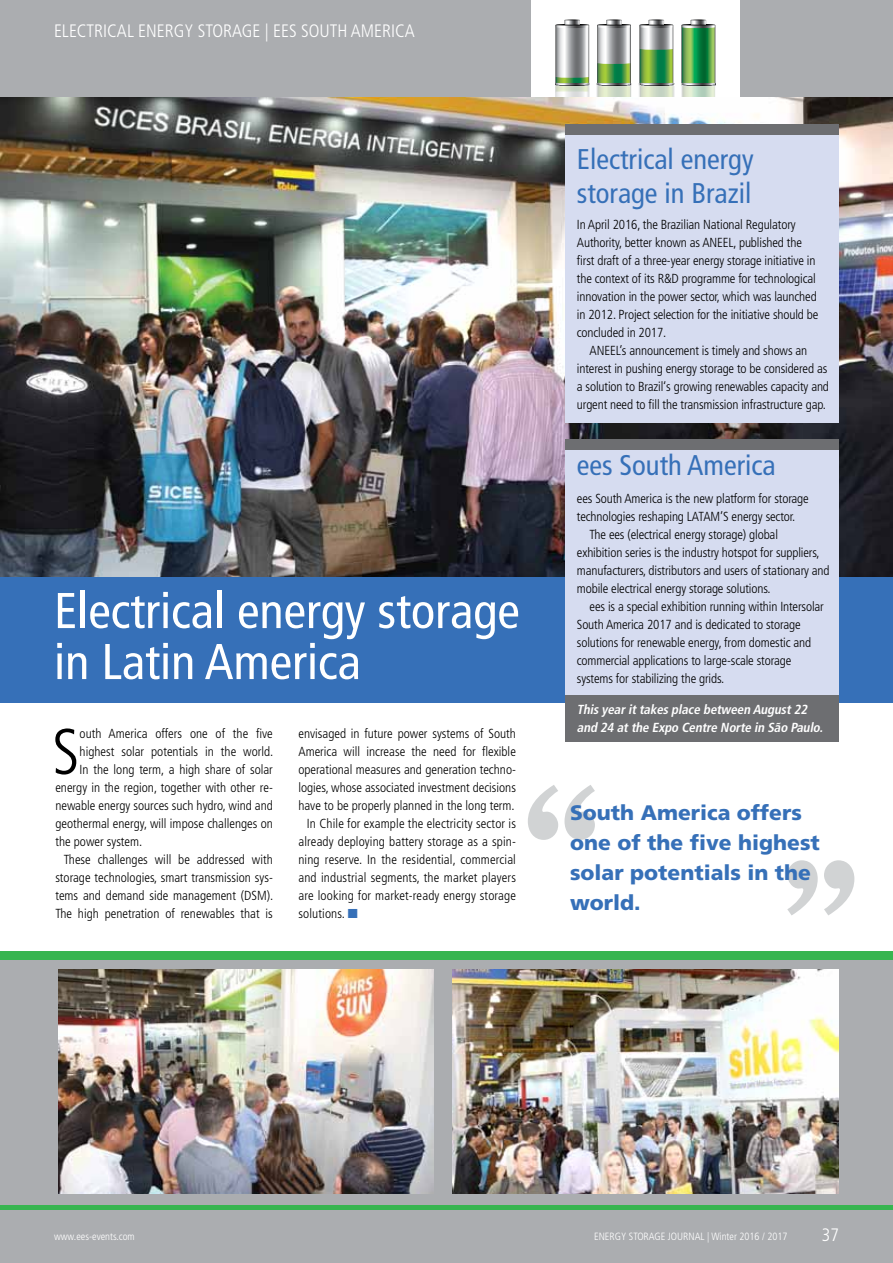
<style>
.page{position:relative;width:893px;height:1263px;background:#fff}
.page>*{position:absolute;margin:0;border:0;box-sizing:border-box;transform-origin:0 0}
.t1{font:700 153.45px "New Century Schlbk LT Std";color:#d1d3d4}
.t2{font:300 condensed 64.65px "Frutiger LT Std";color:#000}
.t3{font:condensed 50.25px/51px "Frutiger LT Std";color:#fff}
.t4{font:condensed 28.5px/34.5px "Frutiger LT Std";color:#3670b8}
.t5{font:900 21px/30px "Frutiger LT Std";color:#3670b8}
.t6{font:300 condensed 18px "Frutiger LT Std";color:#fff}
.t7{font:300 condensed 13.2px/18px "Frutiger LT Std";letter-spacing:-.01em;color:#000}
.t8{font:300 condensed 13.2px "Frutiger LT Std";letter-spacing:.01em;color:#000}
.t9{font:italic 700 condensed 13.2px/18px "Frutiger LT Std";color:#fff}
.t10{font:300 condensed 10.5px "Frutiger LT Std";color:#fff}
.s1{color:#3670b8}
</style>
<div class="page">
<div style="left:0;top:1205px;width:893px;height:58px;background:#abadb0"></div>
<div style="left:0;top:1199px;width:893px;height:11px;background:#37b550"></div>
<div style="left:0;top:0;width:893px;height:98px;background:#abadb0"></div>
<svg style="left:531px;top:0;width:209px;height:98px;background:#f7f9f6"></svg>
<svg style="left:555px;top:20px;width:34px;height:66px"></svg>
<svg style="left:597px;top:20px;width:34px;height:66px;background:#93a890"></svg>
<svg style="left:639px;top:20px;width:34px;height:66px;background:#7fa478"></svg>
<svg style="left:681px;top:20px;width:34px;height:66px;background:#539b5c"></svg>
<img style="left:0;top:98px;width:893px;height:479px">
<div style="left:0;top:951px;width:893px;height:254px;background:#abadb0"></div>
<div style="left:0;top:577px;width:893px;height:126px;background:#3670b8"></div>
<img style="left:453px;top:969px;width:386px;height:224px">
<img style="left:58px;top:969px;width:376px;height:224px">
<div style="left:0;top:951px;width:893px;height:9px;background:#37b550"></div>
<div style="left:566px;top:440px;width:273px;height:296px;background:#d6dcf0"></div>
<div style="left:566px;top:135px;width:273px;height:287px;background:#d6dcf0"></div>
<div style="left:566px;top:124px;width:273px;height:11px;background:#6d6e71"></div>
<div style="left:566px;top:440px;width:273px;height:10px;background:#6d6e71"></div>
<div style="left:566px;top:695px;width:273px;height:47px;background:#6d6e71"></div>
<h3 class="t6" style="left:265px;top:20px;width:101px">(EES) | E ROPE</h3>
<h3 class="t6" style="left:54px;top:20px;width:362px">ELECTRICAL ENERGY STORAGE | EES SOUTH AMERICA</h3>
<h3 class="t4" style="left:577px;top:142px;width:178px">Electrical energy storage in Brazil</h3>
<p class="t7" style="left:577px;top:215px;width:243px">In April 2016, the Brazilian National Regulatory Authority, better known as ANEEL, published the first draft of a three-year energy storage initiative in the context of its R&amp;D programme for technological innovation in the power sector, which was launched in 2012. Project selection for the initiative should be concluded in 2017.</p>
<p class="t7" style="left:577px;top:341px;width:254px;text-indent:13px">ANEEL’s announcement is timely and shows an interest in pushing energy storage to be considered as a solution to Brazil‘s growing renewables capacity and urgent need to fill the transmission infrastructure gap.</p>
<h3 class="t3" style="left:54px;top:585px;width:467px">Electrical energy storage in Latin America</h3>
<h2 class="t2" style="left:52px;top:715px;width:29px">S</h2>
<p class="t7" style="left:80px;top:725px;width:195px">outh America offers one of the five</p>
<p class="t7" style="left:80px;top:743px;width:195px">highest solar potentials in the world.</p>
<p class="t7" style="left:80px;top:761px;width:195px">In the long term, a high share of solar</p>
<p class="t7" style="left:55px;top:779px;width:219px">energy in the region, together with other re-</p>
<p class="t7" style="left:55px;top:797px;width:219px">newable energy sources such hydro, wind and</p>
<p class="t7" style="left:55px;top:815px;width:219px">geothermal energy, will impose challenges on</p>
<p class="t7" style="left:55px;top:833px;width:89px">the power system.</p>
<p class="t7" style="left:64px;top:851px;width:211px">These challenges will be addressed with</p>
<p class="t7" style="left:55px;top:869px;width:219px">storage technologies, smart transmission sys-</p>
<p class="t7" style="left:55px;top:887px;width:220px">tems and demand side management (DSM).</p>
<p class="t7" style="left:55px;top:905px;width:219px">The high penetration of renewables that is</p>
<p class="t7" style="left:298px;top:725px;width:219px">envisaged in future power systems of South</p>
<p class="t7" style="left:298px;top:743px;width:219px">America will increase the need for flexible</p>
<p class="t7" style="left:298px;top:761px;width:219px">operational measures and generation techno-</p>
<p class="t7" style="left:298px;top:779px;width:219px">logies, whose associated investment decisions</p>
<p class="t7" style="left:298px;top:797px;width:218px">have to be properly planned in the long term.</p>
<p class="t8" style="left:307px;top:816px;width:211px">In Chile for example the electricity sector is</p>
<p class="t8" style="left:298px;top:834px;width:219px">already deploying battery storage as a spin-</p>
<p class="t8" style="left:298px;top:852px;width:219px">ning reserve. In the residential, commercial</p>
<p class="t8" style="left:298px;top:870px;width:219px">and industrial segments, the market players</p>
<p class="t8" style="left:298px;top:888px;width:219px">are looking for market-ready energy storage</p>
<p class="t8" style="left:298px;top:906px;width:61px">solutions. <span class="s1">■</span></p>
<h3 class="t4" style="left:577px;top:448px;width:200px">ees South America</h3>
<p class="t7" style="left:577px;top:490px;width:233px">ees South America is the new platform for storage</p>
<p class="t7" style="left:577px;top:507px;width:220px">technologies reshaping LATAM’S energy sector.</p>
<p class="t7" style="left:590px;top:525px;width:190px">The ees (electrical energy storage) global</p>
<p class="t7" style="left:577px;top:543px;width:244px">exhibition series is the industry hotspot for suppliers,</p>
<p class="t7" style="left:577px;top:561px;width:254px">manufacturers, distributors and users of stationary and</p>
<p class="t7" style="left:577px;top:579px;width:195px">mobile electrical energy storage solutions.</p>
<p class="t7" style="left:590px;top:597px;width:236px">ees is a special exhibition running within Intersolar</p>
<p class="t7" style="left:577px;top:615px;width:225px">South America 2017 and is dedicated to storage</p>
<p class="t7" style="left:577px;top:633px;width:236px">solutions for renewable energy, from domestic and</p>
<p class="t7" style="left:577px;top:651px;width:216px">commercial applications to large-scale storage</p>
<p class="t7" style="left:577px;top:669px;width:149px">systems for stabilizing the grids.</p>
<p class="t9" style="left:577px;top:700px;width:250px">Thisyearittakesplace between August22 and 24 atthe Expo Centre Norte in São Paulo.</p>
<h1 class="t1" style="left:524px;top:741px;width:335px">“ „</h1>
<h3 class="t5" style="left:570px;top:798px;width:251px">South America offers one of the five highest solar potentials in the world.</h3>
<p class="t10" style="left:54px;top:1230px;width:82px">www.ees-events.com</p>
<p class="t10" style="left:594px;top:1230px;width:195px">ENERGY STORAGE JOURNAL | Winter 2016 / 2017</p>
<h3 class="t6" style="left:822px;top:1224px;width:19px">37</h3>
</div>
